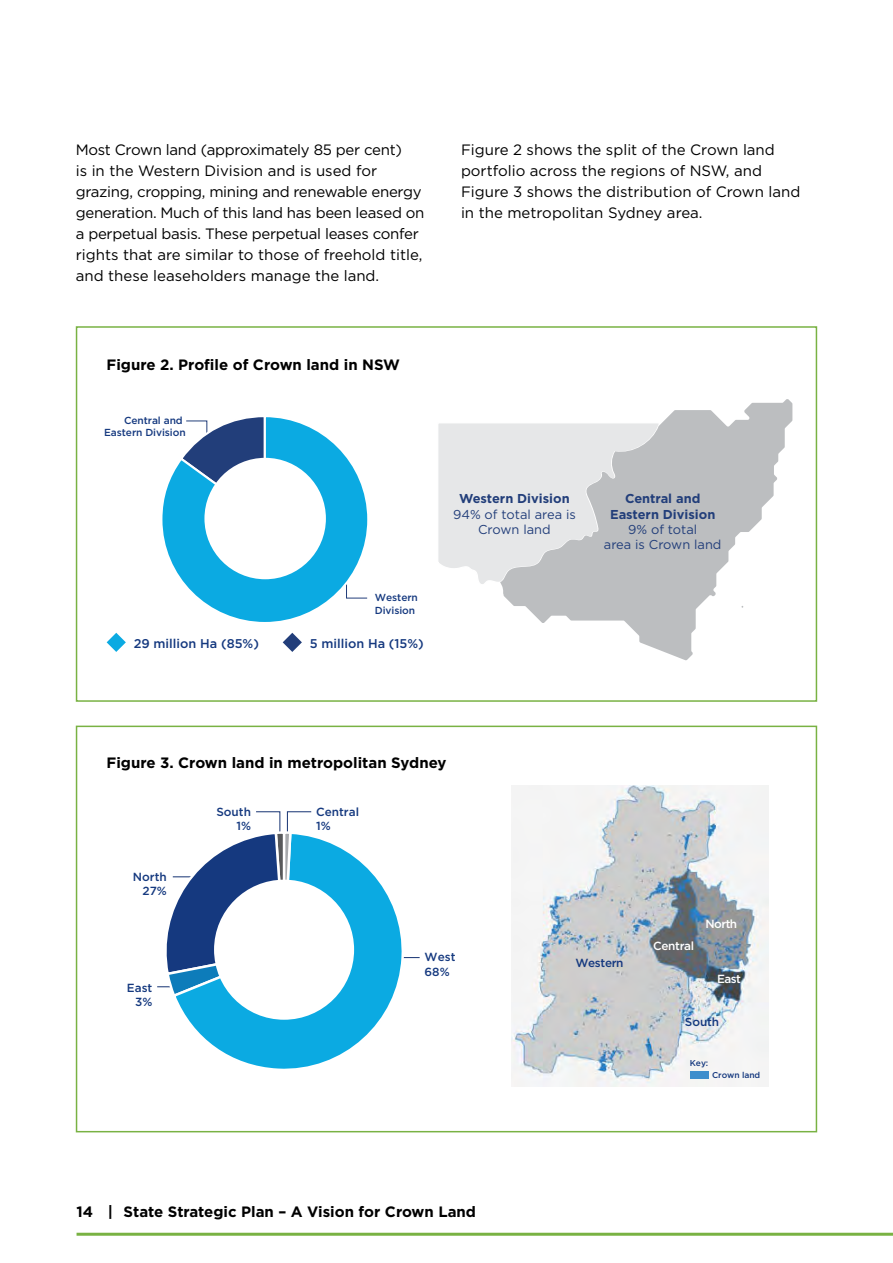
<style>
.page{position:relative;width:893px;height:1263px;background:#fff}
.page>*{position:absolute;margin:0;border:0;box-sizing:border-box;transform-origin:0 0}
.t1{font:15px/21px "Gotham";letter-spacing:-.02em;color:#000}
.t2{font:15px/21px "Gotham";color:#000}
.t3{font:700 15px "Gotham";color:#000}
.t4{font:700 12.9px/15.5px "Gotham";color:#223e7a;text-align:center}
.t5{font:12.9px/15.5px "Gotham";color:#223e7a;text-align:center}
.t6{font:500 12.75px "Gotham";color:#15397f}
.t7{font:500 11.7px/14.1px "Gotham";color:#15397f;text-align:right}
.t8{font:500 11.7px "Gotham";letter-spacing:-.05em;color:#fff}
.t9{font:500 11.7px "Gotham";letter-spacing:-.03em;color:#15397f}
.t10{font:500 11.7px "Gotham";letter-spacing:-.03em;color:#fff}
.t11{font:500 10.2px/12.3px "Gotham";letter-spacing:-.01em;color:#15397f;text-align:right}
.t12{font:500 8.55px "Gotham";letter-spacing:-.01em;color:#15397f}
.s1{font-weight:700}
.s2{font-weight:400}
</style>
<div class="page">
<div style="left:76px;top:726px;width:741px;height:406px;background:#fff;border:2px solid #79b243"></div>
<div style="left:76px;top:326px;width:741px;height:376px;background:#fff;border:2px solid #79b243"></div>
<hr style="left:77px;top:1233px;width:816px;height:3px;background:#79b243">
<svg style="left:438px;top:423px;width:62px;height:161px;background:#e8e9e9"></svg>
<svg style="left:500px;top:399px;width:292px;height:261px"></svg>
<svg style="left:107px;top:633px;width:19px;height:19px"></svg>
<svg style="left:283px;top:633px;width:19px;height:19px"></svg>
<svg style="left:162px;top:417px;width:206px;height:205px"></svg>
<div style="left:204px;top:458px;width:122px;height:121px;background:#fff;border-radius:50%"></div>
<svg style="left:406px;top:957px;width:14px;height:1px"></svg>
<svg style="left:177px;top:837px;width:229px;height:232px"></svg>
<svg style="left:157px;top:811px;width:155px;height:188px"></svg>
<div style="left:214px;top:880px;width:140px;height:140px;background:#fff;border-radius:50%"></div>
<img style="left:511px;top:786px;width:257px;height:301px">
<div style="left:690px;top:1071px;width:19px;height:8px;background:#3e8ecc"></div>
<p class="t1" style="left:76px;top:138px;width:350px">Most Crown land (approximately 85 per cent)<br>is in the Western Division and is used for grazing, cropping, mining and renewable energy generation. Much of this land has been leased on a perpetual basis. These perpetual leases confer rights that are similar to those of freehold title, and these leaseholders manage the land.</p>
<h5 class="t3" style="left:107px;top:356px;width:295px">Figure 2. Profle of Crown land in NSW</h5>
<p class="t11" style="left:104px;top:414px;width:83px">Central and<br>Eastern Division</p>
<p class="t11" style="left:375px;top:591px;width:45px;text-align:left">Western<br>Division</p>
<p class="t6" style="left:134px;top:636px;width:127px">29 million Ha (85%)</p>
<p class="t6" style="left:310px;top:636px;width:116px">5 million Ha (15%)</p>
<p class="t2" style="left:461px;top:138px;width:341px">Figure 2 shows the split of the Crown land portfolio across the regions of NSW, and Figure 3 shows the distribution of Crown land in the metropolitan Sydney area.</p>
<p class="t5" style="left:453px;top:491px;width:124px"><span class="s1">Western Division<br></span>94% of total area is<br>Crown land</p>
<p class="t4" style="left:604px;top:490px;width:119px">Central and<br>Eastern Division<br><span class="s2">9% of total<br>area is Crown land</span></p>
<h5 class="t3" style="left:107px;top:754px;width:341px">Figure 3. Crown land in metropolitan Sydney</h5>
<p class="t7" style="left:216px;top:804px;width:36px">South<br>1%</p>
<p class="t7" style="left:316px;top:804px;width:45px;text-align:left">Central<br>1%</p>
<p class="t7" style="left:133px;top:869px;width:35px">North<br>27%</p>
<p class="t7" style="left:127px;top:980px;width:27px">East<br>3%</p>
<p class="t7" style="left:425px;top:950px;width:32px;text-align:left">West<br>68%</p>
<p class="t9" style="left:575px;top:957px;width:50px">Western</p>
<p class="t10" style="left:653px;top:939px;width:43px">Central</p>
<p class="t8" style="left:705px;top:917px;width:33px">North</p>
<p class="t8" style="left:717px;top:972px;width:25px">East</p>
<p class="t7" style="left:685px;top:1014px;width:36px">South</p>
<p class="t12" style="left:690px;top:1058px;width:20px">Key:</p>
<p class="t12" style="left:712px;top:1070px;width:50px">Crown land</p>
<p class="t3" style="left:77px;top:1203px;width:401px">14 | State Strategic Plan – A Vision for Crown Land</p>
</div>
